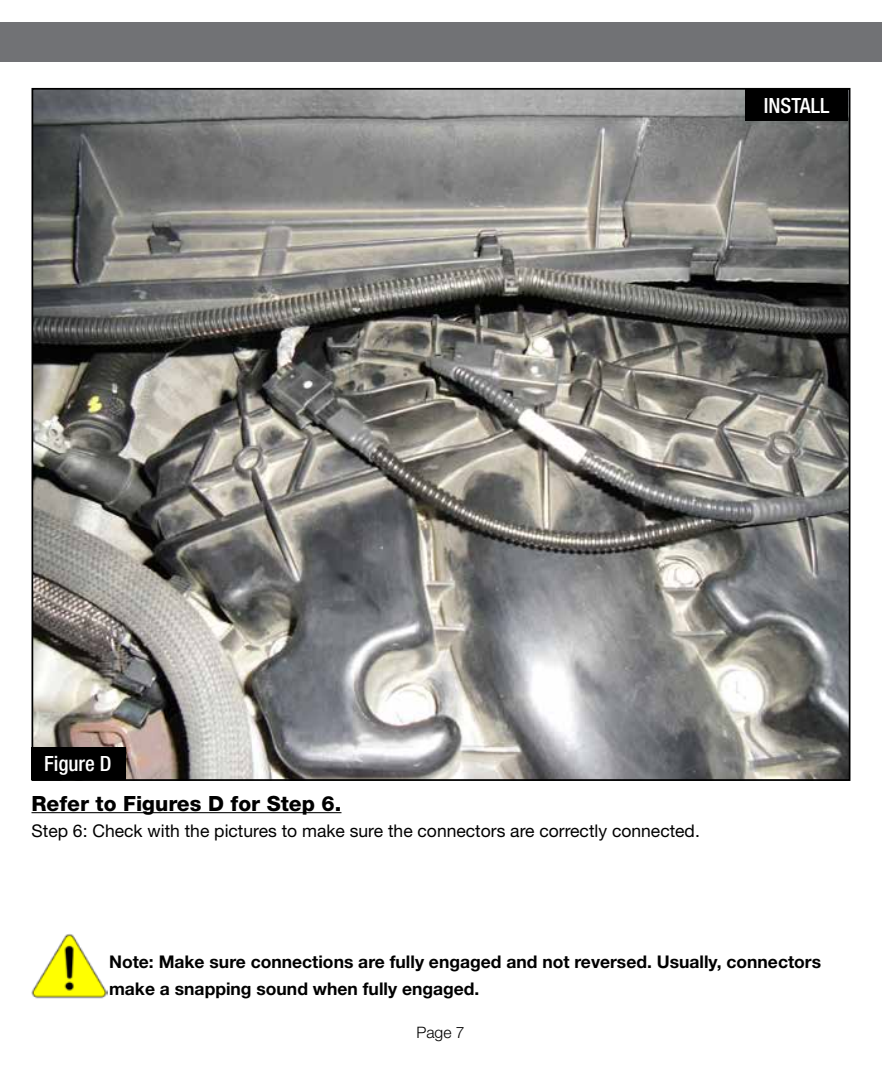
<style>
.page{position:relative;width:882px;height:1071px;background:#fff}
.page>*{position:absolute;margin:0;border:0;box-sizing:border-box;transform-origin:0 0}
.t1{font:800 21px "Helvetica Neue";color:#000}
.t2{font:500 condensed 21px "Helvetica Neue";color:#fff}
.t3{font:700 17.5px/26.2px "Helvetica Neue";color:#000}
.t4{font:17.5px "Helvetica Neue";color:#000}
.t5{font:300 15.75px "Helvetica Neue";color:#000}
</style>
<div class="page">
<div style="left:0;top:23px;width:882px;height:39px;background:#717275"></div>
<img style="left:35px;top:91px;width:812px;height:687px">
<hr style="left:32px;top:812px;width:309px;height:1px;background:#000">
<div style="left:32px;top:747px;width:94px;height:33px;background:#000"></div>
<div style="left:745px;top:88px;width:103px;height:33px;background:#000"></div>
<img style="left:32px;top:934px;width:75px;height:65px">
<p class="t2" style="left:764px;top:93px;width:67px">INSTALL</p>
<p class="t2" style="left:44px;top:751px;width:69px">Figure D</p>
<p class="t1" style="left:32px;top:791px;width:311px">Refer to Figures D for Step 6.</p>
<p class="t4" style="left:32px;top:820px;width:670px">Step 6: Check with the pictures to make sure the connectors are correctly connected.</p>
<p class="t3" style="left:109px;top:949px;width:714px">Note: Make sure connections are fully engaged and not reversed. Usually, connectors make a snapping sound when fully engaged.</p>
<p class="t5" style="left:416px;top:1023px;width:50px">Page 7</p>
</div>
